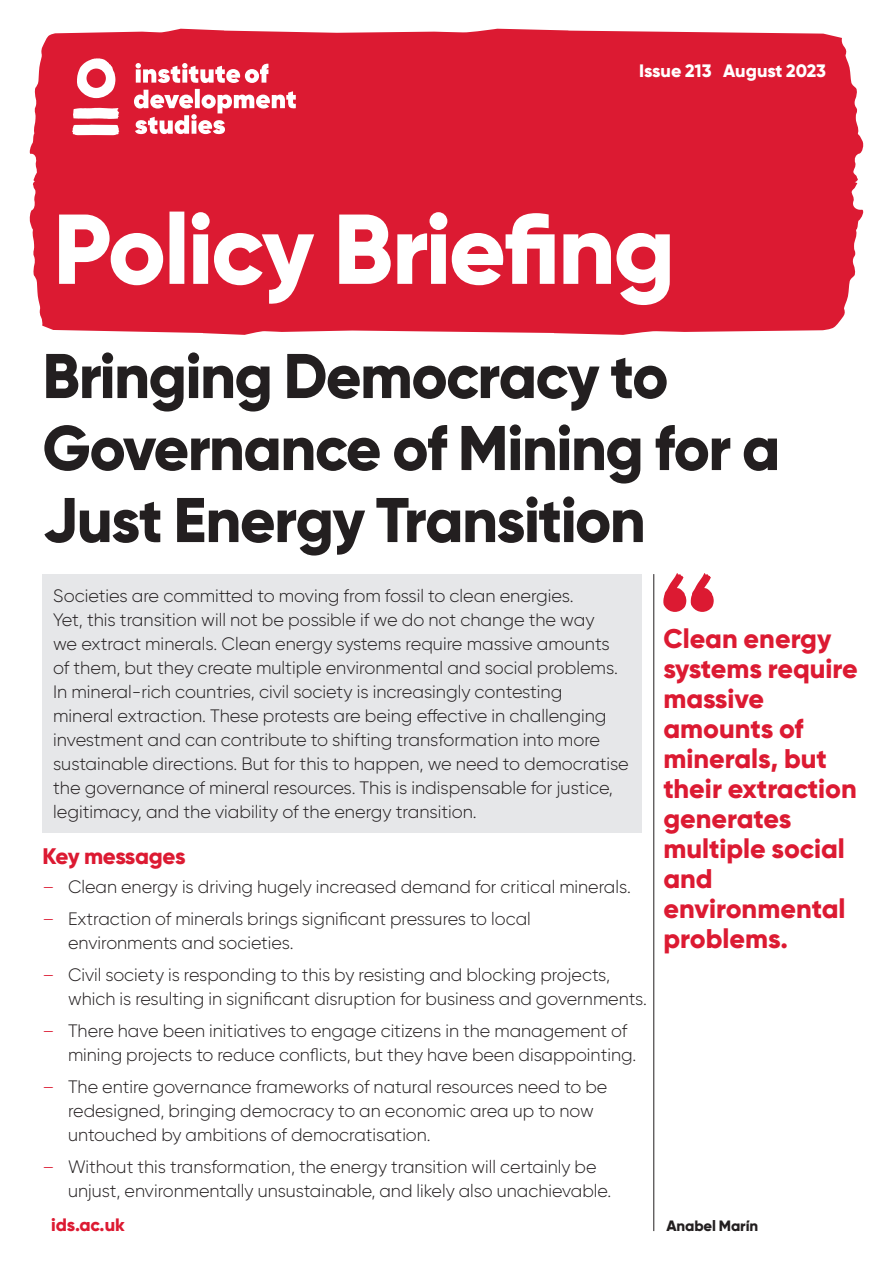
<style>
.page{position:relative;width:893px;height:1263px;background:#fff}
.page>*{position:absolute;margin:0;border:0;box-sizing:border-box;transform-origin:0 0}
.B_H1_new{font:800 63px/72px "Gilroy";letter-spacing:-.025em;color:#231f20}
.B_Pull_quote{font:800 27px/30px "Gilroy";color:#dc1a32}
.B_H2__red{font:800 22.5px "Gilroy";letter-spacing:-.03em;color:#dc1a32}
.B_Body__first_line__no_indent{font:300 18px/24px "Gilroy";color:#231f20}
.B_date__wo{font:800 18px "Gilroy";letter-spacing:-.005em;color:#fff}
.B_Footer_URL__red{font:800 18px "Gilroy";color:#dc1a32}
.B_author__front_page{font:800 15px "Gilroy";letter-spacing:-.01em;color:#231f20}
.s1{color:#dc1a32}
</style>
<div class="page">
<div style="left:29px;top:29px;width:835px;height:306px;background:#dc1a32"></div>
<svg style="left:72px;top:58px;width:224px;height:77px"></svg>
<svg style="left:59px;top:212px;width:611px;height:93px;fill:#dc1a32"></svg>
<hr style="left:653px;top:574px;width:1px;height:657px;background:#231f20">
<div style="left:43px;top:574px;width:599px;height:258px;background:#e6e7e9"></div>
<svg style="left:663px;top:573px;width:51px;height:39px"></svg>
<p class="B_date__wo" style="left:639px;top:59px;width:188px">Issue 213 August 2023</p>
<p class="B_H1_new" style="left:43px;top:340px;width:739px">Bringing Democracy to<br>Governance of Mining for a<br>Just Energy Transition</p>
<p class="B_Body__first_line__no_indent" style="left:53px;top:584px;width:577px">Societies are committed to moving from fossil to clean energies.<br>Yet, this transition will not be possible if we do not change the way<br>we extract minerals. Clean energy systems require massive amounts of them, but they create multiple environmental and social problems.<br>In mineral-rich countries, civil society is increasingly contesting<br>mineral extraction. These protests are being effective in challenging investment and can contribute to shifting transformation into more sustainable directions. But for this to happen, we need to democratise the governance of mineral resources. This is indispensable for justice, legitimacy, and the viability of the energy transition.</p>
<p class="B_H2__red" style="left:43px;top:842px;width:145px">Key messages</p>
<p class="B_Body__first_line__no_indent" style="left:43px;top:875px;width:590px"><span class="s1">–</span> Clean energy is driving hugely increased demand for critical minerals.</p>
<p class="B_Body__first_line__no_indent" style="left:68px;top:907px;width:464px;text-indent:-26px"><span class="s1">–</span> Extraction of minerals brings significant pressures to local environments and societies.</p>
<p class="B_Body__first_line__no_indent" style="left:68px;top:963px;width:580px;text-indent:-26px"><span class="s1">–</span> Civil society is responding to this by resisting and blocking projects, which is resulting in significant disruption for business and governments.</p>
<p class="B_Body__first_line__no_indent" style="left:68px;top:1019px;width:570px;text-indent:-26px"><span class="s1">–</span> There have been initiatives to engage citizens in the management of mining projects to reduce conflicts, but they have been disappointing.</p>
<p class="B_Body__first_line__no_indent" style="left:68px;top:1075px;width:541px;text-indent:-26px"><span class="s1">–</span> The entire governance frameworks of natural resources need to be redesigned, bringing democracy to an economic area up to now untouched by ambitions of democratisation.</p>
<p class="B_Body__first_line__no_indent" style="left:68px;top:1155px;width:545px;text-indent:-26px"><span class="s1">–</span> Without this transformation, the energy transition will certainly be unjust, environmentally unsustainable, and likely also unachievable.</p>
<p class="B_Footer_URL__red" style="left:51px;top:1213px;width:75px">ids.ac.uk</p>
<p class="B_Pull_quote" style="left:663px;top:624px;width:196px">Clean energy systems require massive amounts of minerals, but their extraction generates multiple social and environmental problems.</p>
<p class="B_author__front_page" style="left:666px;top:1216px;width:93px">Anabel Marín</p>
</div>
